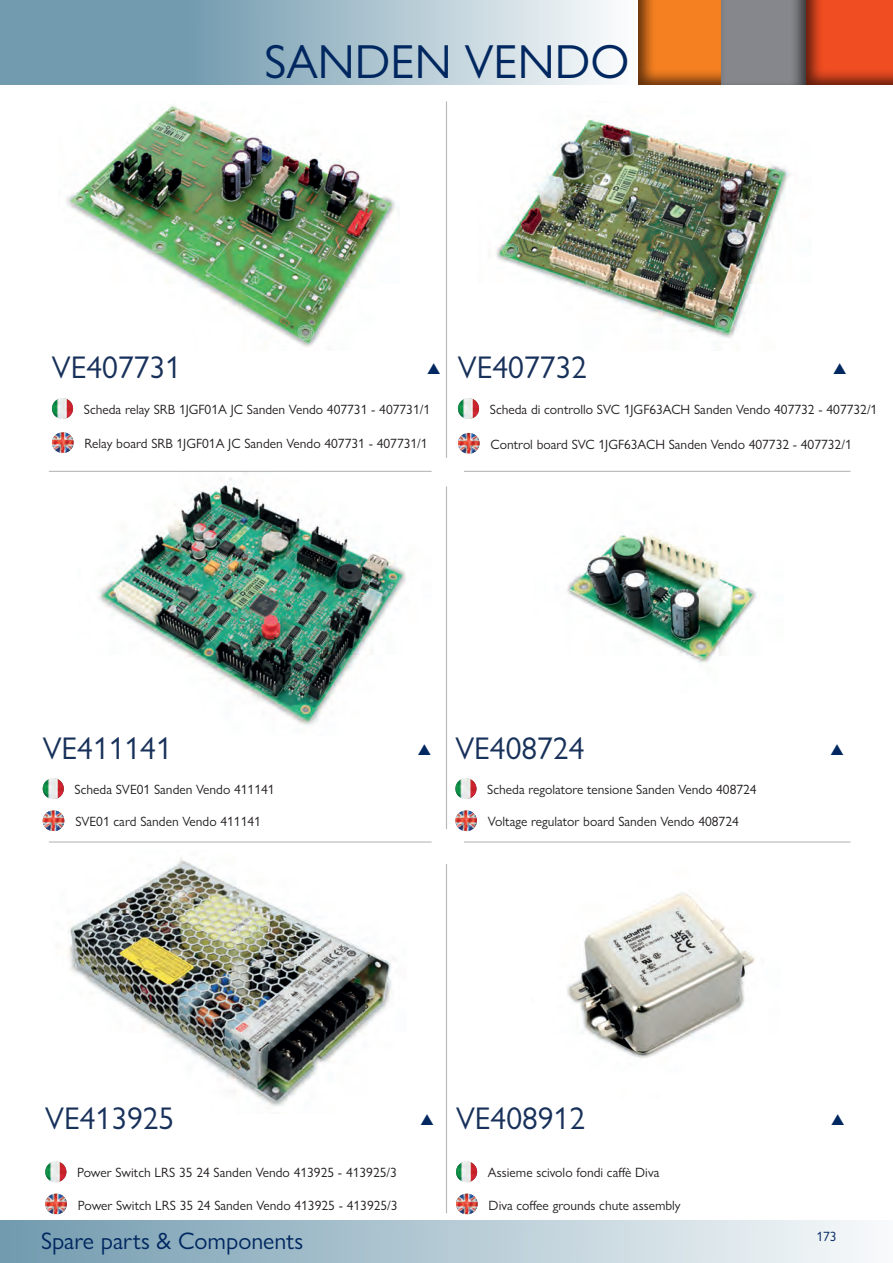
<style>
.page{position:relative;width:893px;height:1263px;background:#fff}
.page>*{position:absolute;margin:0;border:0;box-sizing:border-box;transform-origin:0 0}
.t1{font:48px "Gill Sans Nova";color:#002760}
.t2{font:31.5px "Gill Sans Nova";color:#18315a}
.t3{font:24px "Gill Sans Nova";color:#002760}
.t4{font:13.5px "Gill Sans Nova";color:#231f20}
.t5{font:13.5px "Gill Sans Nova";color:#002760}
</style>
<div class="page">
<svg style="left:0;top:0;width:607px;height:85px;background:#9fbac8"></svg>
<div style="left:637px;top:0;width:88px;height:86px;background:#231f20;opacity:.71"></div>
<div style="left:721px;top:0;width:88px;height:87px;background:#231f20;opacity:.75"></div>
<div style="left:805px;top:0;width:88px;height:86px;background:#231f20;opacity:.71"></div>
<div style="left:0;top:1220px;width:893px;height:43px;background:linear-gradient(to right,#719aae,#f8fafb)"></div>
<img style="left:66px;top:105px;width:330px;height:242px">
<img style="left:495px;top:116px;width:296px;height:222px">
<img style="left:98px;top:478px;width:308px;height:248px">
<img style="left:68px;top:857px;width:328px;height:250px">
<img style="left:566px;top:533px;width:191px;height:130px">
<img style="left:567px;top:892px;width:188px;height:167px">
<img style="left:52px;top:432px;width:22px;height:21px">
<img style="left:458px;top:433px;width:21px;height:20px">
<img style="left:43px;top:810px;width:21px;height:21px">
<img style="left:455px;top:810px;width:22px;height:21px">
<img style="left:45px;top:1193px;width:22px;height:21px">
<img style="left:456px;top:1193px;width:22px;height:21px">
<img style="left:52px;top:398px;width:21px;height:21px;border-radius:10px">
<img style="left:458px;top:398px;width:21px;height:21px;border-radius:10px">
<img style="left:43px;top:778px;width:21px;height:21px;border-radius:10px">
<img style="left:455px;top:778px;width:21px;height:21px;border-radius:10px">
<img style="left:45px;top:1161px;width:21px;height:21px;border-radius:10px">
<img style="left:456px;top:1161px;width:21px;height:21px;border-radius:10px">
<hr style="left:446px;top:101px;width:1px;height:357px;background:#85888d">
<hr style="left:464px;top:471px;width:386px;height:1px;background:#85888d">
<hr style="left:49px;top:471px;width:383px;height:1px;background:#85888d">
<hr style="left:464px;top:841px;width:386px;height:1px;background:#85888d">
<hr style="left:49px;top:841px;width:383px;height:1px;background:#85888d">
<hr style="left:446px;top:486px;width:1px;height:343px;background:#85888d">
<hr style="left:446px;top:864px;width:1px;height:349px;background:#85888d">
<h1 class="t1" style="left:264px;top:32px;width:366px">SANDEN VENDO</h1>
<h2 class="t2" style="left:52px;top:348px;width:131px">VE407731</h2>
<h2 class="t2" style="left:458px;top:348px;width:131px">VE407732</h2>
<p class="t4" style="left:84px;top:401px;width:348px">Scheda relay SRB 1JGF01A JC Sanden Vendo 407731 - 407731/1</p>
<p class="t4" style="left:490px;top:401px;width:389px">Scheda di controllo SVC 1JGF63ACH Sanden Vendo 407732 - 407732/1</p>
<p class="t4" style="left:85px;top:435px;width:345px">Relay board SRB 1JGF01A JC Sanden Vendo 407731 - 407731/1</p>
<p class="t4" style="left:491px;top:436px;width:363px">Control board SVC 1JGF63ACH Sanden Vendo 407732 - 407732/1</p>
<h2 class="t2" style="left:43px;top:728px;width:131px">VE411141</h2>
<h2 class="t2" style="left:455px;top:728px;width:131px">VE408724</h2>
<p class="t4" style="left:75px;top:781px;width:202px">Scheda SVE01 Sanden Vendo 411141</p>
<p class="t4" style="left:487px;top:781px;width:271px">Scheda regolatore tensione Sanden Vendo 408724</p>
<p class="t4" style="left:75px;top:813px;width:187px">SVE01 card Sanden Vendo 411141</p>
<p class="t4" style="left:488px;top:813px;width:252px">Voltage regulator board Sanden Vendo 408724</p>
<h2 class="t2" style="left:45px;top:1099px;width:131px">VE413925</h2>
<h2 class="t2" style="left:456px;top:1099px;width:131px">VE408912</h2>
<p class="t4" style="left:77px;top:1165px;width:321px">Power Switch LRS 35 24 Sanden Vendo 413925 - 413925/3</p>
<p class="t4" style="left:488px;top:1165px;width:173px">Assieme scivolo fondi caffè Diva</p>
<p class="t4" style="left:78px;top:1197px;width:321px">Power Switch LRS 35 24 Sanden Vendo 413925 - 413925/3</p>
<p class="t4" style="left:489px;top:1197px;width:194px">Diva coffee grounds chute assembly</p>
<h3 class="t3" style="left:41px;top:1226px;width:264px">Spare parts &amp; Components</h3>
<p class="t5" style="left:816px;top:1228px;width:22px">173</p>
</div>
